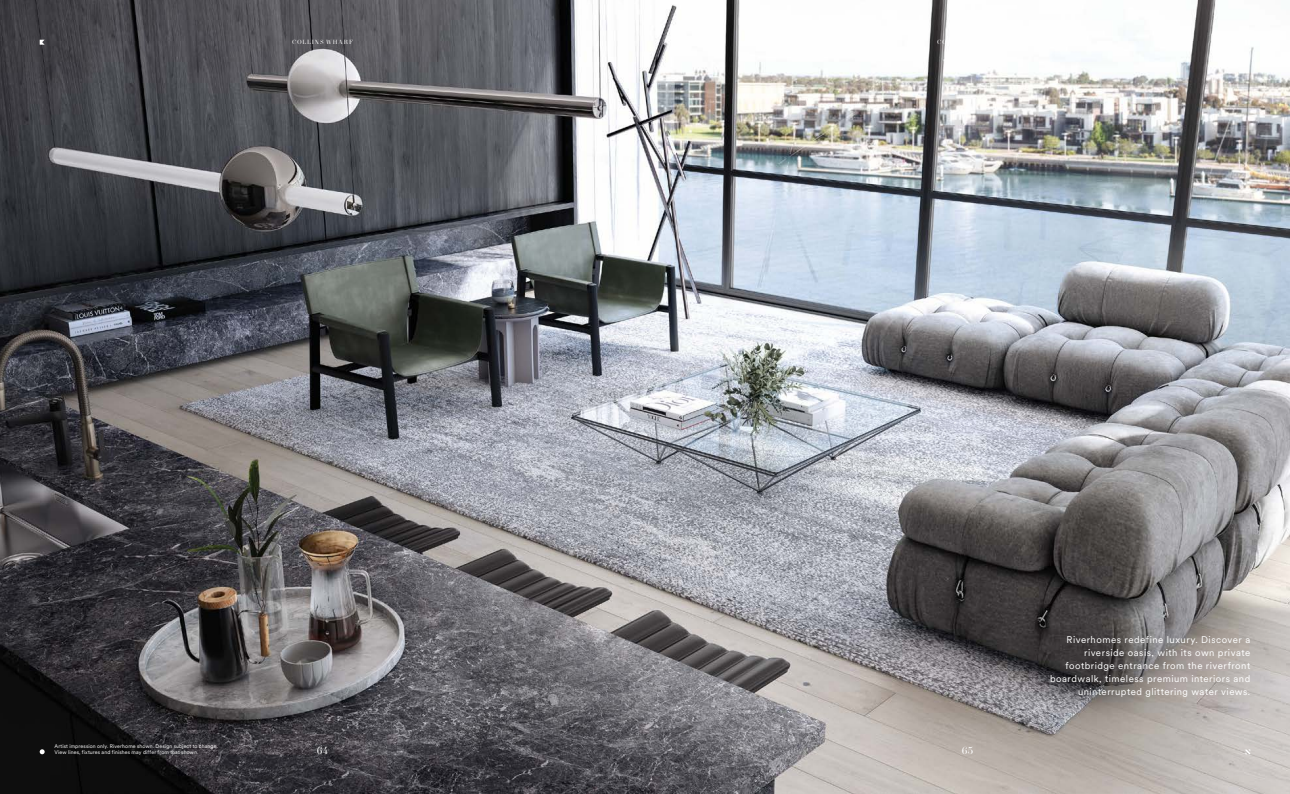
<style>
.page{position:relative;width:1290px;height:794px;background:#fff}
.page>*{position:absolute;margin:0;border:0;box-sizing:border-box;transform-origin:0 0}
.t1{font:10.5px "New Paris Headline";color:#fff}
.t2{font:9.62px/13.1px "Circular XX";letter-spacing:.05em;color:#fff;text-align:right}
.t3{font:6.12px "New Paris Headline";letter-spacing:.14em;color:#fff}
.t4{font:5.25px/6.3px "Circular XX";letter-spacing:.025em;color:#fff}
</style>
<div class="page">
<img style="left:0;top:0;width:1290px;height:794px">
<svg style="left:1245px;top:40px;width:5px;height:5px"></svg>
<svg style="left:1245px;top:749px;width:5px;height:5px"></svg>
<svg style="left:40px;top:40px;width:5px;height:5px"></svg>
<svg style="left:40px;top:749px;width:5px;height:5px"></svg>
<p class="t3" style="left:292px;top:39px;width:62px">COLLINS WHARF</p>
<p class="t4" style="left:55px;top:743px;width:165px">Artist impression only. Riverhome shown. Design subject to change.<br>View lines, fixtures and finishes may differ from that shown.</p>
<p class="t1" style="left:317px;top:744px;width:13px">64</p>
<p class="t1" style="left:962px;top:744px;width:13px">65</p>
<p class="t2" style="left:1050px;top:632px;width:202px">Riverhomes redefine luxury. Discover a riverside oasis, with its own private footbridge entrance from the riverfront boardwalk, timeless premium interiors and uninterrupted glittering water views.</p>
</div>
